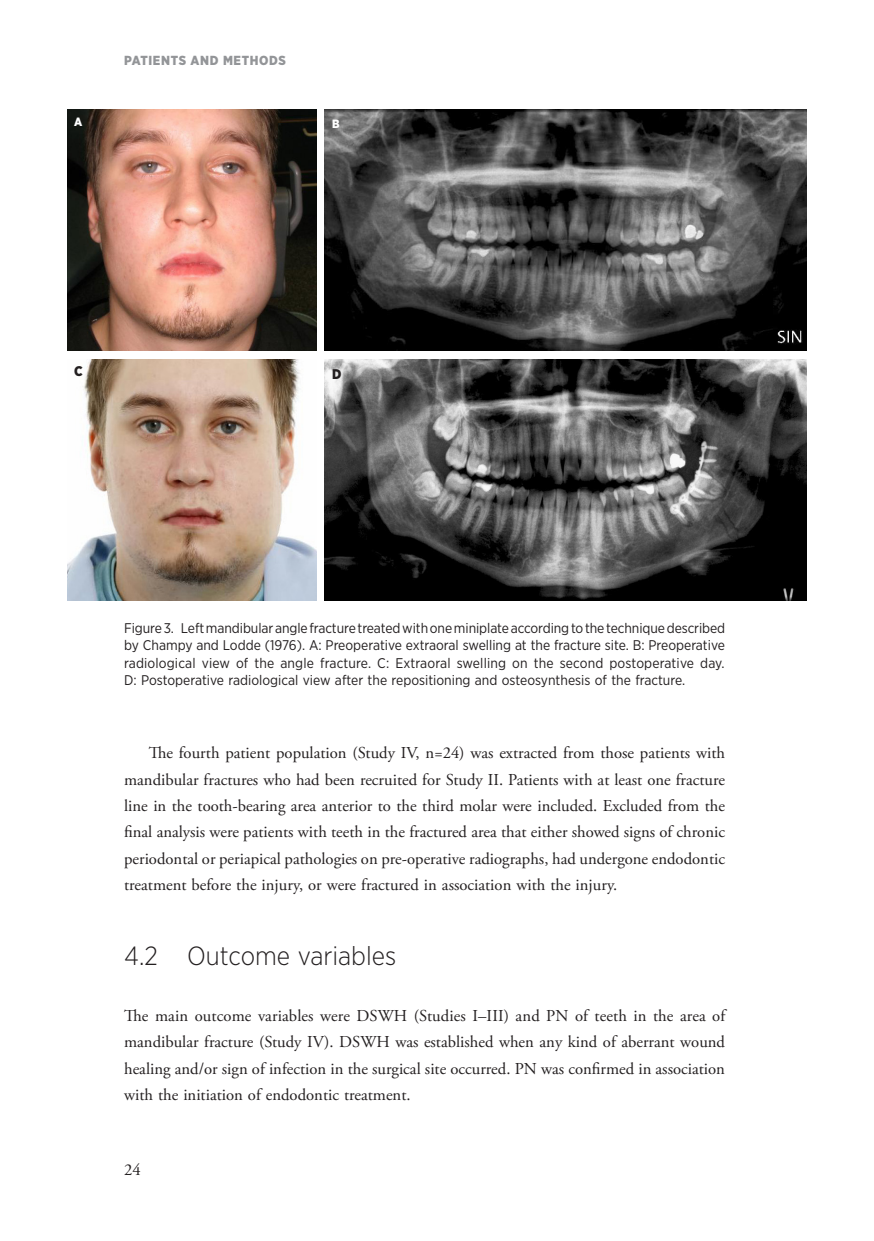
<style>
.page{position:relative;width:874px;height:1241px;background:#fff}
.page>*{position:absolute;margin:0;border:0;box-sizing:border-box;transform-origin:0 0}
.t1{font:300 26.25px "Gotham Narrow";color:#231f20}
.t2{font:16.62px/26.2px "Adobe Garamond Pro";color:#231f20;text-align:justify}
.t3{font:14px/17.5px "Gotham Narrow";color:#231f20;text-align:justify}
.t4{font:900 14px "Gotham Narrow";color:#231f20}
.t5{font:900 13.12px "Gotham Narrow";letter-spacing:.05em;color:#939598}
.t6{font:900 12.08px "Gotham Narrow";color:#fff}
</style>
<div class="page">
<img style="left:67px;top:109px;width:249px;height:241px">
<img style="left:324px;top:109px;width:482px;height:241px">
<img style="left:324px;top:360px;width:482px;height:240px">
<img style="left:67px;top:360px;width:249px;height:240px">
<p class="t5" style="left:124px;top:51px;width:163px">PATIENTS AND METHODS</p>
<p class="t6" style="left:74px;top:114px;width:10px">A</p>
<p class="t6" style="left:332px;top:116px;width:8px">B</p>
<p class="t4" style="left:74px;top:362px;width:9px">C</p>
<p class="t4" style="left:332px;top:365px;width:10px">D</p>
<p class="t3" style="left:124px;top:618px;width:602px">Figure 3. Left mandibular angle fracture treated with one miniplate according to the technique described by Champy and Lodde (1976). A: Preoperative extraoral swelling at the fracture site. B: Preoperative radiological view of the angle fracture. C: Extraoral swelling on the second postoperative day.<br>D: Postoperative radiological view after the repositioning and osteosynthesis of the fracture.</p>
<p class="t2" style="left:124px;top:740px;width:602px;text-indent:25px">The fourth patient population (Study IV, n=24) was extracted from those patients with mandibular fractures who had been recruited for Study II. Patients with at least one fracture line in the tooth-bearing area anterior to the third molar were included. Excluded from the final analysis were patients with teeth in the fractured area that either showed signs of chronic periodontal or periapical pathologies on pre-operative radiographs, had undergone endodontic treatment before the injury, or were fractured in association with the injury.</p>
<h1 class="t1" style="left:124px;top:939px;width:273px">4.2 Outcome variables</h1>
<p class="t2" style="left:124px;top:1003px;width:602px">The main outcome variables were DSWH (Studies I–III) and PN of teeth in the area of mandibular fracture (Study IV). DSWH was established when any kind of aberrant wound healing and/or sign of infection in the surgical site occurred. PN was confirmed in association with the initiation of endodontic treatment.</p>
<p class="t2" style="left:124px;top:1156px;width:18px">24</p>
</div>
